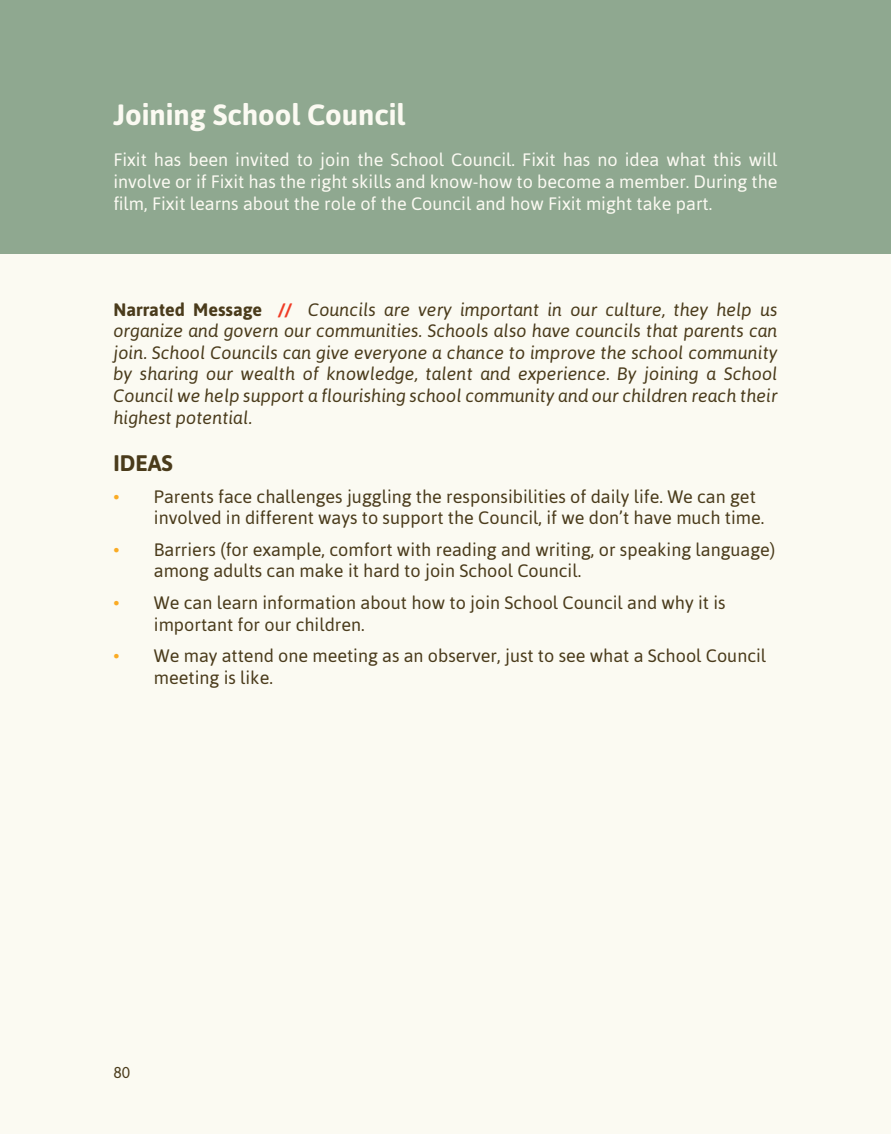
<style>
.page{position:relative;width:891px;height:1134px;background:#fbfaf2}
.page>*{position:absolute;margin:0;border:0;box-sizing:border-box;transform-origin:0 0}
.Header1{font:700 29.25px "Asap";color:#fbfaf2}
.t1{font:700 22.5px "Asap";color:#4a3b1b}
.t2{font:18px/21.6px "Asap";color:#4a3b1b}
.t3{font:italic 18px/21.6px "Asap";color:#4a3b1b;text-align:justify}
.t4{font:18px/21.6px "Asap";color:#fbfaf2;text-align:justify}
.t5{font:15.75px "Asap";color:#4a3b1b}
.s1{font-weight:700;font-style:normal}
.s2{font-weight:700;font-style:normal;color:#ef3c26}
.s3{color:#faab24}
</style>
<div class="page">
<div style="left:0;top:0;width:891px;height:254px;background:#8fa890"></div>
<p class="Header1" style="left:113px;top:97px;width:293px">Joining School Council</p>
<p class="t4" style="left:113px;top:149px;width:666px">Fixit has been invited to join the School Council. Fixit has no idea what this will involve or if Fixit has the right skills and know-how to become a member. During the film, Fixit learns about the role of the Council and how Fixit might take part.</p>
<p class="t3" style="left:113px;top:298px;width:666px"><span class="s1">Narrated Message</span> <span class="s2">//</span> Councils are very important in our culture, they help us organize and govern our communities. Schools also have councils that parents can join. School Councils can give everyone a chance to improve the school community by sharing our wealth of knowledge, talent and experience. By joining a School Council we help support a flourishing school community and our children reach their highest potential.</p>
<p class="t1" style="left:113px;top:450px;width:61px">IDEAS</p>
<p class="t2" style="left:154px;top:485px;width:612px;text-indent:-40px"><span class="s3">•</span> Parents face challenges juggling the responsibilities of daily life. We can get involved in different ways to support the Council, if we don’t have much time.</p>
<p class="t2" style="left:154px;top:539px;width:623px;text-indent:-40px"><span class="s3">•</span> Barriers (for example, comfort with reading and writing, or speaking language) among adults can make it hard to join School Council.</p>
<p class="t2" style="left:154px;top:592px;width:573px;text-indent:-40px"><span class="s3">•</span> We can learn information about how to join School Council and why it is important for our children.</p>
<p class="t2" style="left:154px;top:645px;width:614px;text-indent:-40px"><span class="s3">•</span> We may attend one meeting as an observer, just to see what a School Council meeting is like.</p>
<p class="t5" style="left:113px;top:1063px;width:18px">80</p>
</div>
